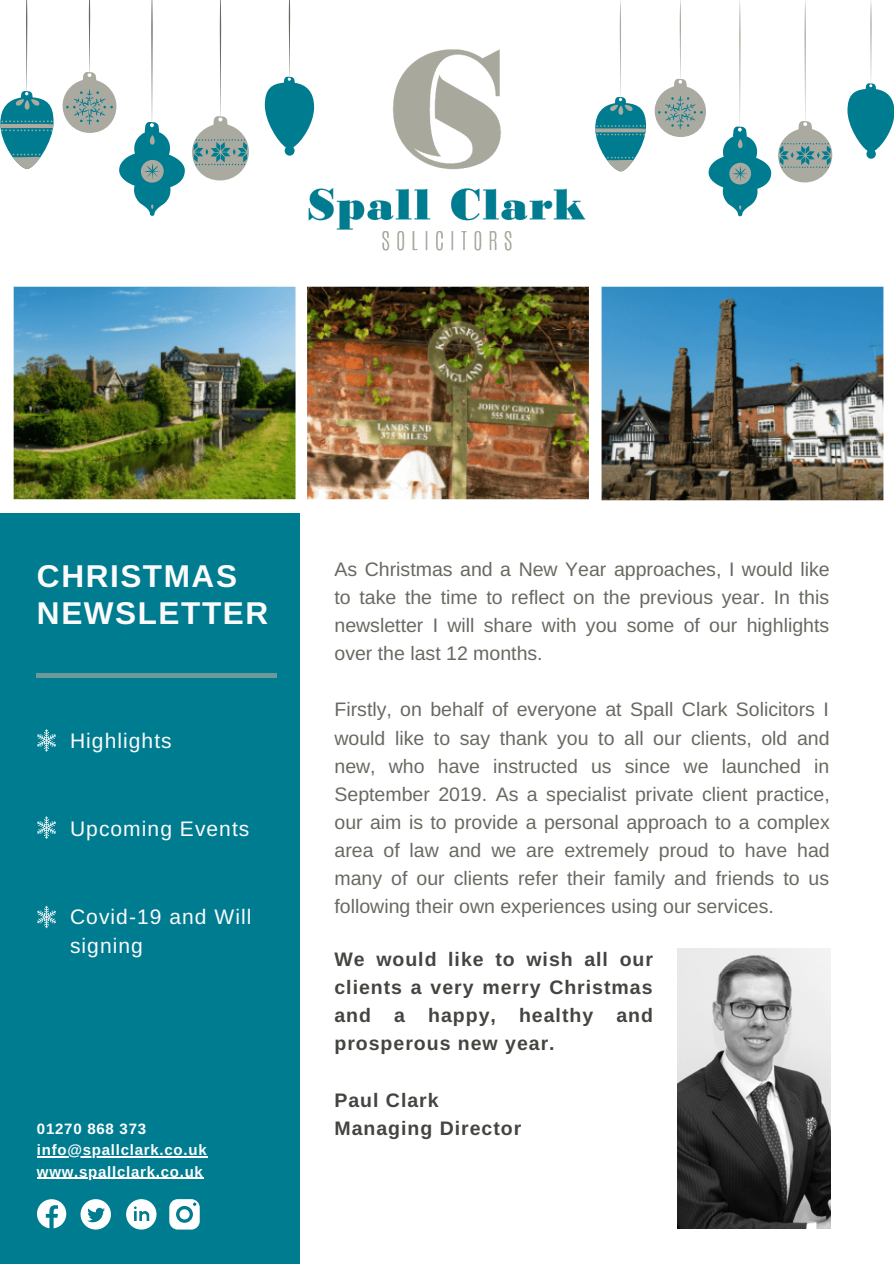
<style>
.page{position:relative;width:894px;height:1264px;background:#fff}
.page>*{position:absolute;margin:0;border:0;box-sizing:border-box;transform-origin:0 0}
.t1{font:700 31.5px/37.2px "Arimo";letter-spacing:.05em;color:#fbfbfb}
.t2{font:21px/29.2px "Arimo";letter-spacing:.05em;color:#fbfbfb}
.t3{font:19.5px/28.2px "Arimo";color:#696962;text-align:justify}
.t4{font:700 19.5px/28.2px "Arimo";letter-spacing:.05em;color:#444440;text-align:justify}
.t5{font:700 15px/21.5px "Arimo";letter-spacing:.05em;color:#fff}
</style>
<div class="page">
<div style="left:0;top:497px;width:300px;height:766px;background:#007c91"></div>
<hr style="left:37px;top:673px;width:240px;height:4px;background:#6e999a">
<img style="left:308px;top:49px;width:278px;height:202px">
<img style="left:0;top:286px;width:884px;height:226px">
<svg style="left:0;top:0;width:54px;height:169px"></svg>
<svg style="left:265px;top:0;width:49px;height:156px"></svg>
<svg style="left:62px;top:0;width:123px;height:216px"></svg>
<svg style="left:192px;top:0;width:57px;height:180px"></svg>
<svg style="left:595px;top:0;width:51px;height:172px"></svg>
<svg style="left:847px;top:0;width:46px;height:159px"></svg>
<svg style="left:654px;top:0;width:117px;height:216px"></svg>
<svg style="left:778px;top:0;width:54px;height:182px"></svg>
<svg style="left:37px;top:729px;width:19px;height:22px"></svg>
<svg style="left:37px;top:816px;width:19px;height:22px"></svg>
<svg style="left:37px;top:905px;width:19px;height:23px"></svg>
<img style="left:677px;top:948px;width:153px;height:280px">
<svg style="left:37px;top:1199px;width:29px;height:29px"></svg>
<svg style="left:80px;top:1199px;width:31px;height:30px"></svg>
<svg style="left:126px;top:1199px;width:30px;height:30px"></svg>
<svg style="left:169px;top:1199px;width:31px;height:30px"></svg>
<hr style="left:37px;top:1156px;width:170px;height:1px;background:#fff">
<hr style="left:37px;top:1177px;width:167px;height:1px;background:#fff">
<h1 class="t1" style="left:37px;top:557px;width:233px">CHRISTMAS<br>NEWSLETTER</h1>
<p class="t2" style="left:70px;top:726px;width:103px">Highlights</p>
<p class="t2" style="left:70px;top:814px;width:181px">Upcoming Events</p>
<p class="t2" style="left:70px;top:901px;width:183px">Covid-19 and Will signing</p>
<p class="t3" style="left:334px;top:554px;width:496px">As Christmas and a New Year approaches, I would like to take the time to reflect on the previous year. In this newsletter I will share with you some of our highlights over the last 12 months.</p>
<p class="t3" style="left:334px;top:695px;width:496px">Firstly, on behalf of everyone at Spall Clark Solicitors I would like to say thank you to all our clients, old and new, who have instructed us since we launched in September 2019. As a specialist private client practice, our aim is to provide a personal approach to a complex area of law and we are extremely proud to have had many of our clients refer their family and friends to us following their own experiences using our services.</p>
<p class="t4" style="left:334px;top:945px;width:320px">We would like to wish all our clients a very merry Christmas and a happy, healthy and prosperous new year.</p>
<p class="t4" style="left:334px;top:1085px;width:106px">Paul Clark</p>
<p class="t5" style="left:37px;top:1117px;width:111px">01270 868 373</p>
<p class="t4" style="left:334px;top:1113px;width:188px">Managing Director</p>
<p class="t5" style="left:37px;top:1139px;width:171px">info@spallclark.co.uk www.spallclark.co.uk</p>
</div>
